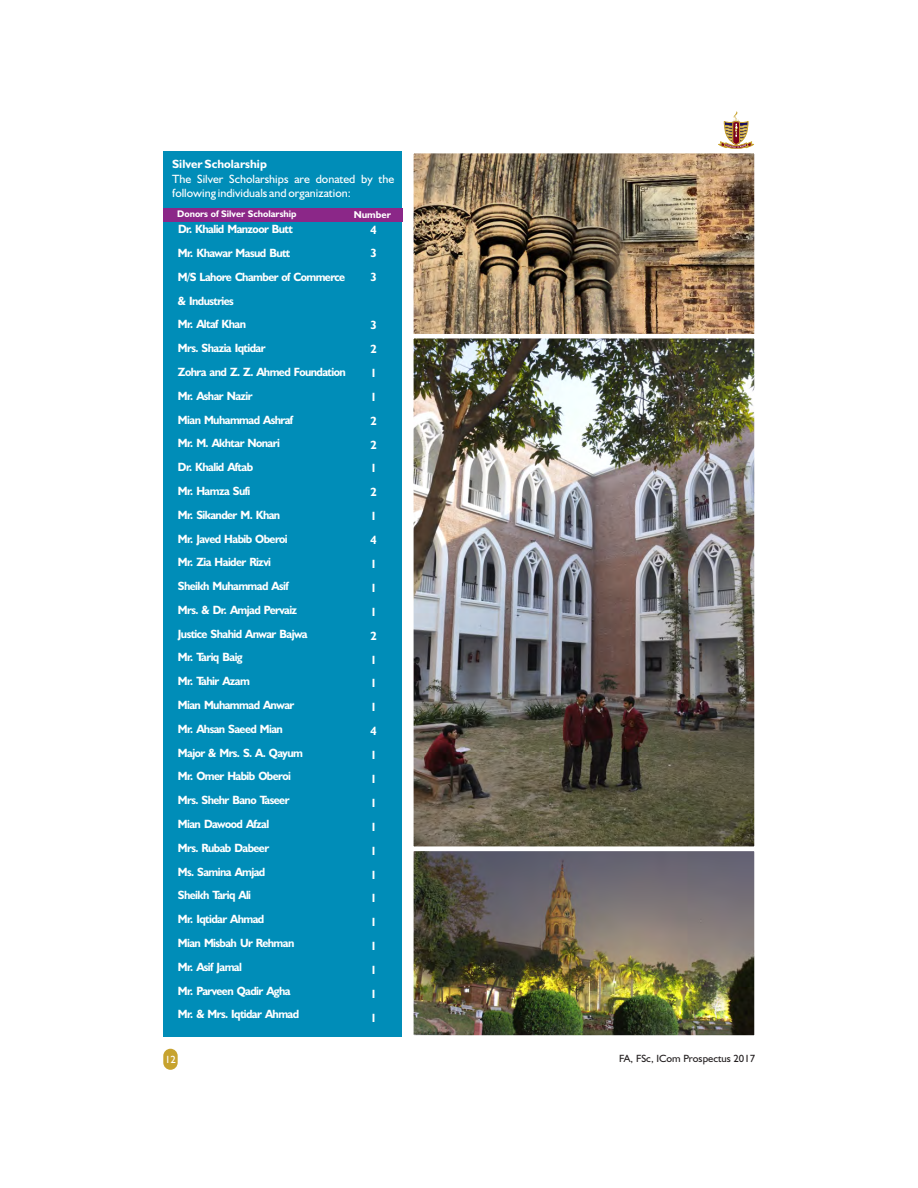
<style>
.page{position:relative;width:918px;height:1188px;background:#fff}
.page>*{position:absolute;margin:0;border:0;box-sizing:border-box;transform-origin:0 0}
.t1{font:700 12px/23.9px "Humanist 521 BT";letter-spacing:-.05em;color:#fff;scale:.94 1}
.t2{font:12px/14.4px "Humanist 521 BT";color:#fff}
.t3{font:700 12px/23.9px "Humanist 521 BT";letter-spacing:-.05em;color:#fff;text-align:justify;scale:.96 1}
.t4{font:700 12px "Humanist 521 BT";color:#fff}
.t5{font:10.5px "Humanist 521 BT";color:#231f20}
.t6{font:10.5px "Humanist 521 BT";color:#fff}
.t7{font:700 10.05px "Humanist 521 BT";color:#fff}
.t8{font:700 9.6px "Humanist 521 BT";color:#fff}
</style>
<div class="page">
<svg style="left:718px;top:111px;width:36px;height:38px"></svg>
<div style="left:163px;top:151px;width:239px;height:886px;background:#008db8"></div>
<div style="left:163px;top:208px;width:192px;height:13px;background:#8b2788"></div>
<div style="left:354px;top:208px;width:48px;height:13px;background:#8b2788"></div>
<img style="left:631px;top:154px;width:123px;height:180px">
<img style="left:414px;top:154px;width:217px;height:180px">
<div style="left:409px;top:149px;width:350px;height:190px;border:4px solid #fff"></div>
<img style="left:414px;top:339px;width:340px;height:507px">
<div style="left:409px;top:334px;width:350px;height:517px;border:4px solid #fff"></div>
<img style="left:414px;top:852px;width:340px;height:183px">
<div style="left:409px;top:847px;width:350px;height:193px;border:4px solid #fff"></div>
<div style="left:163px;top:1049px;width:15px;height:21px;background:#c7a32f;border-radius:7px"></div>
<p class="t4" style="left:172px;top:159px;width:96px">Silver Scholarship</p>
<p class="t2" style="left:172px;top:172px;width:224px">The Silver Scholarships are donated by the following individuals and organization:</p>
<p class="t8" style="left:177px;top:210px;width:121px">Donors of Silver Scholarship</p>
<p class="t7" style="left:354px;top:210px;width:39px">Number</p>
<p class="t3" style="left:371px;top:219px;width:8px">4<br>3<br>3</p>
<p class="t3" style="left:371px;top:314px;width:8px">3<br>2<br>1<br>1<br>2<br>2<br>1<br>2<br>1<br>4<br>1<br>1<br>1<br>2<br>1<br>1<br>1<br>4<br>1<br>1<br>1<br>1<br>1<br>1<br>1<br>1<br>1<br>1<br>1<br>1</p>
<p class="t1" style="left:178px;top:218px;width:180px">Dr. Khalid Manzoor Butt<br>Mr. Khawar Masud Butt<br>M/S Lahore Chamber of Commerce &amp; Industries<br>Mr. Altaf Khan<br>Mrs. Shazia Iqtidar<br>Zohra and Z. Z. Ahmed Foundation<br>Mr. Ashar Nazir<br>Mian Muhammad Ashraf<br>Mr. M. Akhtar Nonari<br>Dr. Khalid Aftab<br>Mr. Hamza Sufi<br>Mr. Sikander M. Khan<br>Mr. Javed Habib Oberoi<br>Mr. Zia Haider Rizvi<br>Sheikh Muhammad Asif<br>Mrs. &amp; Dr. Amjad Pervaiz<br>Justice Shahid Anwar Bajwa<br>Mr. Tariq Baig<br>Mr. Tahir Azam<br>Mian Muhammad Anwar<br>Mr. Ahsan Saeed Mian<br>Major &amp; Mrs. S. A. Qayum<br>Mr. Omer Habib Oberoi<br>Mrs. Shehr Bano Taseer<br>Mian Dawood Afzal<br>Mrs. Rubab Dabeer<br>Ms. Samina Amjad<br>Sheikh Tariq Ali<br>Mr. Iqtidar Ahmad<br>Mian Misbah Ur Rehman<br>Mr. Asif Jamal<br>Mr. Parveen Qadir Agha<br>Mr. &amp; Mrs. Iqtidar Ahmad</p>
<p class="t6" style="left:165px;top:1055px;width:12px">12</p>
<p class="t5" style="left:619px;top:1054px;width:138px">FA, FSc, ICom Prospectus 2017</p>
</div>
